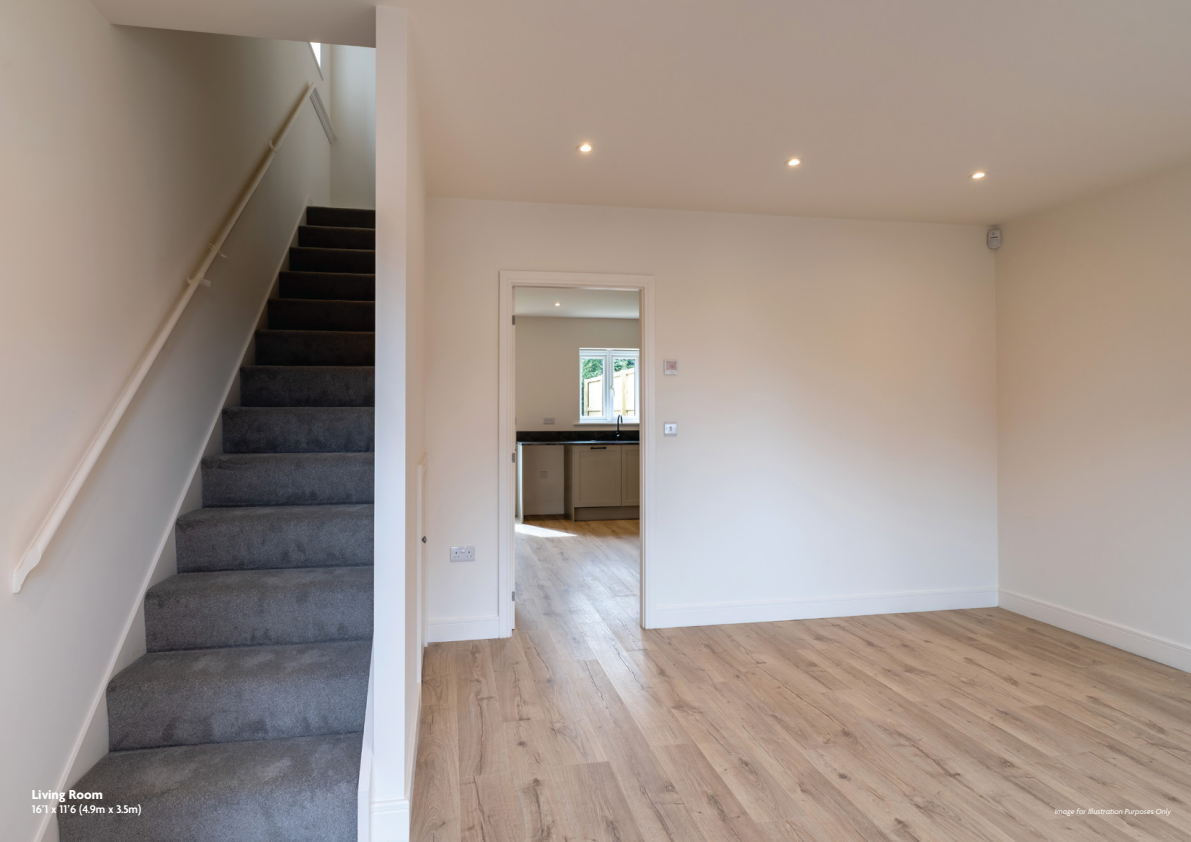
<style>
.page{position:relative;width:1191px;height:842px;background:#fff}
.page>*{position:absolute;margin:0;border:0;box-sizing:border-box;transform-origin:0 0}
.t1{font:700 14px "Agenda One";color:#fff}
.t2{font:600 12px "Agenda One";color:#fff}
.t3{font:italic 8px "Agenda One";color:#fff}
</style>
<div class="page">
<img style="left:0;top:0;width:1191px;height:842px">
<h1 class="t1" style="left:32px;top:786px;width:73px">Living Room</h1>
<h2 class="t2" style="left:32px;top:802px;width:111px">16’1 x 11’6 (4.9m x 3.5m)</h2>
<p class="t3" style="left:1054px;top:807px;width:118px">Image for Illustration Purposes Only</p>
</div>
